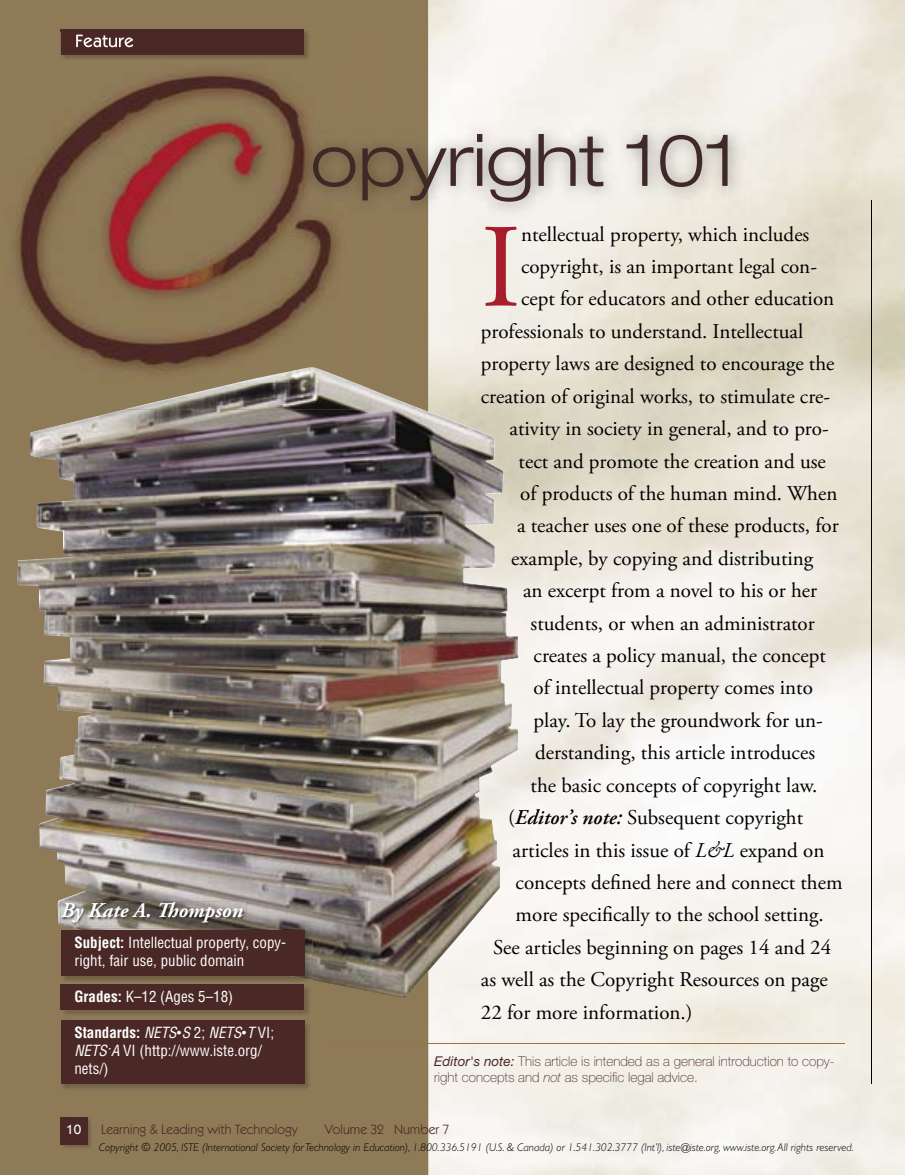
<style>
.page{position:relative;width:905px;height:1175px;background:#fff}
.page>*{position:absolute;margin:0;border:0;box-sizing:border-box;transform-origin:0 0}
.t1{font:118.8px "Adobe Garamond Pro";color:#a71d2c}
.t2{font:300 expanded 72px "Helvetica Neue LT Std";color:#3e2926}
.t3{font:21px "Adobe Garamond Pro";color:#000}
.t4{font:italic 700 21px "Adobe Garamond Pro";color:#fff}
.t5{font:condensed 15px/18px "Helvetica LT Std";color:#fff}
.t6{font:100 13.5px/16.2px "Helvetica Neue LT Std";color:#4a2825}
.t7{font:13.5px "ITC Kabel Std";color:#4a2825}
.t8{font:500 13.5px "ITC Kabel Std";color:#fff}
.t9{font:italic 300 11.25px "Gill Sans Std";color:#000}
.s1{font-weight:700}
.s2{font-style:italic}
.s3{font-family:"Arial";font-style:italic;font-stretch:normal}
.s4{font-weight:600;font-style:italic}
.s5{font-weight:400;font-style:italic}
</style>
<div class="page">
<img style="left:428px;top:0;width:476px;height:1174px">
<div style="left:0;top:0;width:428px;height:1174px;background:#8f7a58"></div>
<img style="left:17px;top:389px;width:502px;height:609px">
<img style="left:60px;top:1117px;width:31px;height:31px">
<div style="left:61px;top:1117px;width:27px;height:27px;background:#4a2825"></div>
<div style="left:61px;top:29px;width:243px;height:26px;background:#4a2825"></div>
<img style="left:59px;top:928px;width:253px;height:161px">
<div style="left:61px;top:984px;width:243px;height:26px;background:#4a2825"></div>
<div style="left:61px;top:1020px;width:243px;height:63px;background:#4a2825"></div>
<img style="left:74px;top:928px;width:238px;height:52px">
<img style="left:59px;top:982px;width:253px;height:1px">
<div style="left:61px;top:930px;width:243px;height:45px;background:#4a2825"></div>
<img style="left:60px;top:901px;width:186px;height:25px">
<img style="left:428px;top:119px;width:319px;height:101px">
<img style="left:370px;top:134px;width:357px;height:68px">
<hr style="left:331px;top:1043px;width:513px;height:1px;background:#927540">
<img style="left:17px;top:389px;width:35px;height:20px">
<img style="left:52px;top:389px;width:72px;height:20px">
<img style="left:124px;top:380px;width:246px;height:29px">
<img style="left:61px;top:32px;width:243px;height:23px">
<img style="left:76px;top:35px;width:57px;height:12px">
<img style="left:349px;top:147px;width:21px;height:55px">
<img style="left:13px;top:72px;width:336px;height:311px">
<img style="left:235px;top:367px;width:114px;height:16px">
<hr style="left:871px;top:200px;width:1px;height:883px;background:#000">
<p class="t4" style="left:61px;top:898px;width:184px">By Kate A. Thompson</p>
<p class="t5" style="left:74px;top:933px;width:213px"><span class="s1">Subject:</span> Intellectual property, copy&shy;right, fair use, public domain</p>
<p class="t5" style="left:74px;top:987px;width:160px"><span class="s1">Grades:</span> K–12 (Ages 5–18)</p>
<p class="t5" style="left:74px;top:1023px;width:201px"><span class="s1">Standards:</span> <span class="s2">NETS</span><span class="s3">•</span><span class="s2">S</span> 2; <span class="s2">NETS</span><span class="s3">•</span><span class="s2">T</span> VI;<br><span class="s2">NETS</span><span class="s3">·</span><span class="s2">A</span> VI (http://www.iste.org/ nets/)</p>
<h2 class="t2" style="left:310px;top:117px;width:428px">opyright 101</h2>
<h1 class="t1" style="left:481px;top:196px;width:42px">I</h1>
<p class="t3" style="left:521px;top:221px;width:290px">ntellectual property, which includes</p>
<p class="t3" style="left:521px;top:254px;width:297px">copyright, is an important legal con-</p>
<p class="t3" style="left:521px;top:286px;width:315px">cept for educators and other education</p>
<p class="t3" style="left:481px;top:319px;width:324px">professionals to understand. Intellectual</p>
<p class="t3" style="left:481px;top:351px;width:355px">property laws are designed to encourage the</p>
<p class="t3" style="left:481px;top:383px;width:351px">creation of original works, to stimulate cre-</p>
<p class="t3" style="left:509px;top:416px;width:320px">ativity in society in general, and to pro-</p>
<p class="t3" style="left:518px;top:448px;width:309px">tect and promote the creation and use</p>
<p class="t3" style="left:520px;top:481px;width:319px">of products of the human mind. When</p>
<p class="t3" style="left:517px;top:513px;width:323px">a teacher uses one of these products, for</p>
<p class="t3" style="left:511px;top:545px;width:303px">example, by copying and distributing</p>
<p class="t3" style="left:523px;top:578px;width:295px">an excerpt from a novel to his or her</p>
<p class="t3" style="left:530px;top:610px;width:286px">students, or when an administrator</p>
<p class="t3" style="left:533px;top:643px;width:294px">creates a policy manual, the concept</p>
<p class="t3" style="left:533px;top:675px;width:281px">of intellectual property comes into</p>
<p class="t3" style="left:533px;top:707px;width:291px">play. To lay the groundwork for un-</p>
<p class="t3" style="left:535px;top:740px;width:281px">derstanding, this article introduces</p>
<p class="t3" style="left:530px;top:772px;width:288px">the basic concepts of copyright law.</p>
<p class="t3" style="left:508px;top:805px;width:296px">(<span class="s4">Editor’s note:</span> Subsequent copyright</p>
<p class="t3" style="left:512px;top:837px;width:313px">articles in this issue of <span class="s2">L&amp;L</span> expand on</p>
<p class="t3" style="left:515px;top:869px;width:328px">concepts defined here and connect them</p>
<p class="t3" style="left:515px;top:902px;width:309px">more specifically to the school setting.</p>
<p class="t3" style="left:493px;top:934px;width:339px">See articles beginning on pages 14 and 24</p>
<p class="t3" style="left:481px;top:967px;width:348px">as well as the Copyright Resources on page</p>
<p class="t3" style="left:481px;top:999px;width:213px">22 for more information.)</p>
<p class="t6" style="left:434px;top:1053px;width:402px"><span class="s5">Editor's note:</span> This article is intended as a general introduction to copy&shy;right concepts and <span class="s2">not</span> as specific legal advice.</p>
<p class="t8" style="left:66px;top:1121px;width:17px">10</p>
<p class="t7" style="left:101px;top:1121px;width:198px">Learning &amp; Leading with Technology</p>
<p class="t7" style="left:325px;top:1121px;width:126px">Volume 32 Number 7</p>
<p class="t9" style="left:99px;top:1140px;width:756px">Copyright © 2005, ISTE (International Society for Technology in Education), 1.800.336.5191 (U.S. &amp; Canada) or 1.541.302.3777 (Int’l), iste@iste.org, www.iste.org. All rights reserved.</p>
</div>
